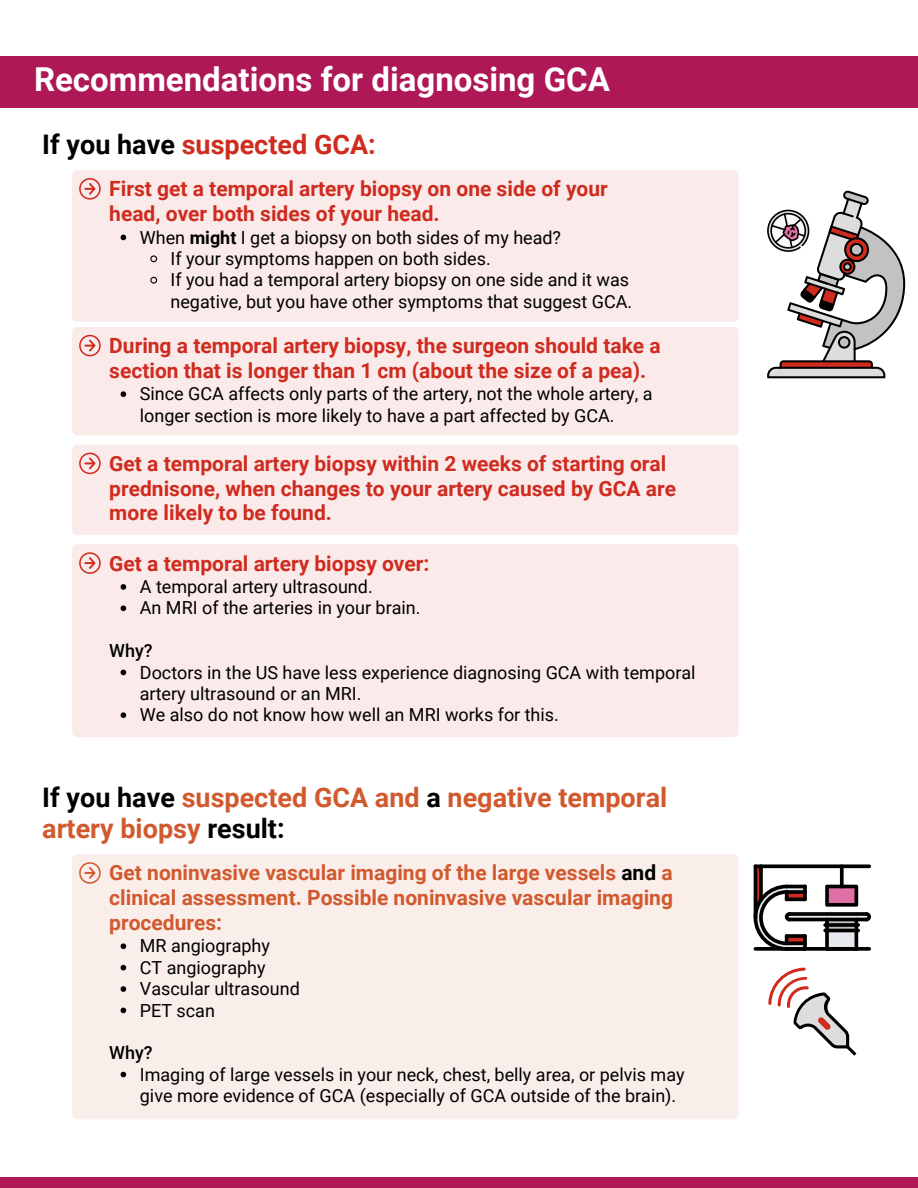
<style>
.page{position:relative;width:918px;height:1188px;background:#fff}
.page>*{position:absolute;margin:0;border:0;box-sizing:border-box;transform-origin:0 0}
.t1{font:700 33px "Roboto";color:#fff}
.t2{font:700 27px/31.5px "Roboto";color:#d1592e}
.t3{font:700 27px "Roboto";color:#cf2b1f}
.t4{font:700 21px/24.8px "Roboto";color:#cf2b1f}
.t5{font:700 21px/24.8px "Roboto";color:#d1592e;text-align:justify}
.t6{font:18px/21.3px "Roboto";color:#000}
.t7{font:500 18px "Roboto";color:#000}
.s1{color:#000}
.s2{font-weight:700}
</style>
<div class="page">
<div style="left:0;top:56px;width:918px;height:51px;background:#ae1857"></div>
<div style="left:72px;top:854px;width:667px;height:265px;background:#faeeea"></div>
<div style="left:0;top:1178px;width:918px;height:10px;background:#ae1857"></div>
<svg style="left:767px;top:191px;width:138px;height:187px"></svg>
<div style="left:72px;top:170px;width:667px;height:152px;background:#faeae9"></div>
<svg style="left:121px;top:235px;width:5px;height:5px"></svg>
<svg style="left:150px;top:255px;width:8px;height:8px"></svg>
<svg style="left:150px;top:276px;width:8px;height:8px"></svg>
<div style="left:72px;top:327px;width:667px;height:109px;background:#faeae9"></div>
<svg style="left:121px;top:391px;width:5px;height:6px"></svg>
<div style="left:72px;top:445px;width:667px;height:90px;background:#faeae9"></div>
<div style="left:72px;top:544px;width:667px;height:193px;background:#faeae9"></div>
<svg style="left:121px;top:584px;width:5px;height:6px"></svg>
<svg style="left:121px;top:605px;width:5px;height:6px"></svg>
<svg style="left:121px;top:670px;width:5px;height:5px"></svg>
<svg style="left:121px;top:712px;width:5px;height:6px"></svg>
<svg style="left:79px;top:862px;width:22px;height:22px"></svg>
<svg style="left:769px;top:968px;width:87px;height:87px"></svg>
<svg style="left:829px;top:927px;width:26px;height:2px"></svg>
<svg style="left:829px;top:921px;width:26px;height:2px"></svg>
<div style="left:827px;top:931px;width:29px;height:18px;background:#e6e9ed"></div>
<svg style="left:787px;top:914px;width:82px;height:6px"></svg>
<hr style="left:754px;top:864px;width:3px;height:56px;background:#000;border-radius:2px">
<svg style="left:754px;top:868px;width:53px;height:83px"></svg>
<svg style="left:865px;top:912px;width:6px;height:9px"></svg>
<hr style="left:788px;top:918px;width:80px;height:3px;background:#000;border-radius:2px">
<svg style="left:788px;top:912px;width:80px;height:4px"></svg>
<hr style="left:855px;top:918px;width:3px;height:33px;background:#000;border-radius:2px">
<svg style="left:825px;top:918px;width:4px;height:33px"></svg>
<svg style="left:823px;top:923px;width:37px;height:4px"></svg>
<hr style="left:823px;top:929px;width:37px;height:3px;background:#000;border-radius:2px">
<svg style="left:754px;top:864px;width:117px;height:4px"></svg>
<svg style="left:754px;top:947px;width:117px;height:4px"></svg>
<svg style="left:840px;top:864px;width:4px;height:24px"></svg>
<svg style="left:825px;top:885px;width:33px;height:22px"></svg>
<svg style="left:121px;top:943px;width:5px;height:6px"></svg>
<svg style="left:121px;top:965px;width:5px;height:5px"></svg>
<svg style="left:121px;top:986px;width:5px;height:6px"></svg>
<svg style="left:121px;top:1008px;width:5px;height:5px"></svg>
<svg style="left:121px;top:1072px;width:5px;height:5px"></svg>
<h3 class="t1" style="left:34px;top:61px;width:577px">Recommendations for diagnosing GCA</h3>
<p class="t3" style="left:42px;top:129px;width:335px"><span class="s1">If you have</span> suspected GCA:</p>
<h1 class="t4" style="left:109px;top:177px;width:500px">First get a temporal artery biopsy on one side of your head, over both sides of your head.</h1>
<h2 class="t6" style="left:140px;top:227px;width:423px">When <span class="s2">might</span> I get a biopsy on both sides of my head?</h2>
<p class="t6" style="left:170px;top:248px;width:322px">If your symptoms happen on both sides.</p>
<h3 class="t6" style="left:170px;top:270px;width:463px">If you had a temporal artery biopsy on one side and it was negative, but you have other symptoms that suggest GCA.</h3>
<p class="t4" style="left:109px;top:334px;width:553px">During a temporal artery biopsy, the surgeon should take a section that is longer than 1 cm (about the size of a pea).</p>
<p class="t6" style="left:140px;top:384px;width:514px">Since GCA affects only parts of the artery, not the whole artery, a longer section is more likely to have a part affected by GCA.</p>
<p class="t4" style="left:109px;top:451px;width:568px">Get a temporal artery biopsy within 2 weeks of starting oral prednisone, when changes to your artery caused by GCA are more likely to be found.</p>
<p class="t4" style="left:109px;top:551px;width:322px">Get a temporal artery biopsy over:</p>
<h3 class="t6" style="left:140px;top:576px;width:234px">A temporal artery ultrasound.</h3>
<p class="t6" style="left:140px;top:598px;width:282px">An MRI of the arteries in your brain.</p>
<p class="t7" style="left:109px;top:641px;width:45px">Why?</p>
<p class="t6" style="left:140px;top:662px;width:557px">Doctors in the US have less experience diagnosing GCA with temporal artery ultrasound or an MRI.</p>
<p class="t6" style="left:140px;top:705px;width:421px">We also do not know how well an MRI works for this.</p>
<p class="t2" style="left:42px;top:782px;width:627px"><span class="s1">If you have</span> suspected GCA and <span class="s1">a</span> negative temporal artery biopsy <span class="s1">result:</span></p>
<h3 class="t5" style="left:109px;top:861px;width:565px">Get noninvasive vascular imaging of the large vessels <span class="s1">and</span> a clinical assessment. Possible noninvasive vascular imaging procedures:</h3>
<p class="t6" style="left:140px;top:936px;width:132px">MR angiography</p>
<p class="t6" style="left:140px;top:957px;width:127px">CT angiography</p>
<p class="t6" style="left:140px;top:978px;width:161px">Vascular ultrasound</p>
<p class="t6" style="left:140px;top:1000px;width:77px">PET scan</p>
<p class="t7" style="left:109px;top:1043px;width:45px">Why?</p>
<h2 class="t6" style="left:140px;top:1064px;width:546px">Imaging of large vessels in your neck, chest, belly area, or pelvis may give more evidence of GCA (especially of GCA outside of the brain).</h2>
</div>
